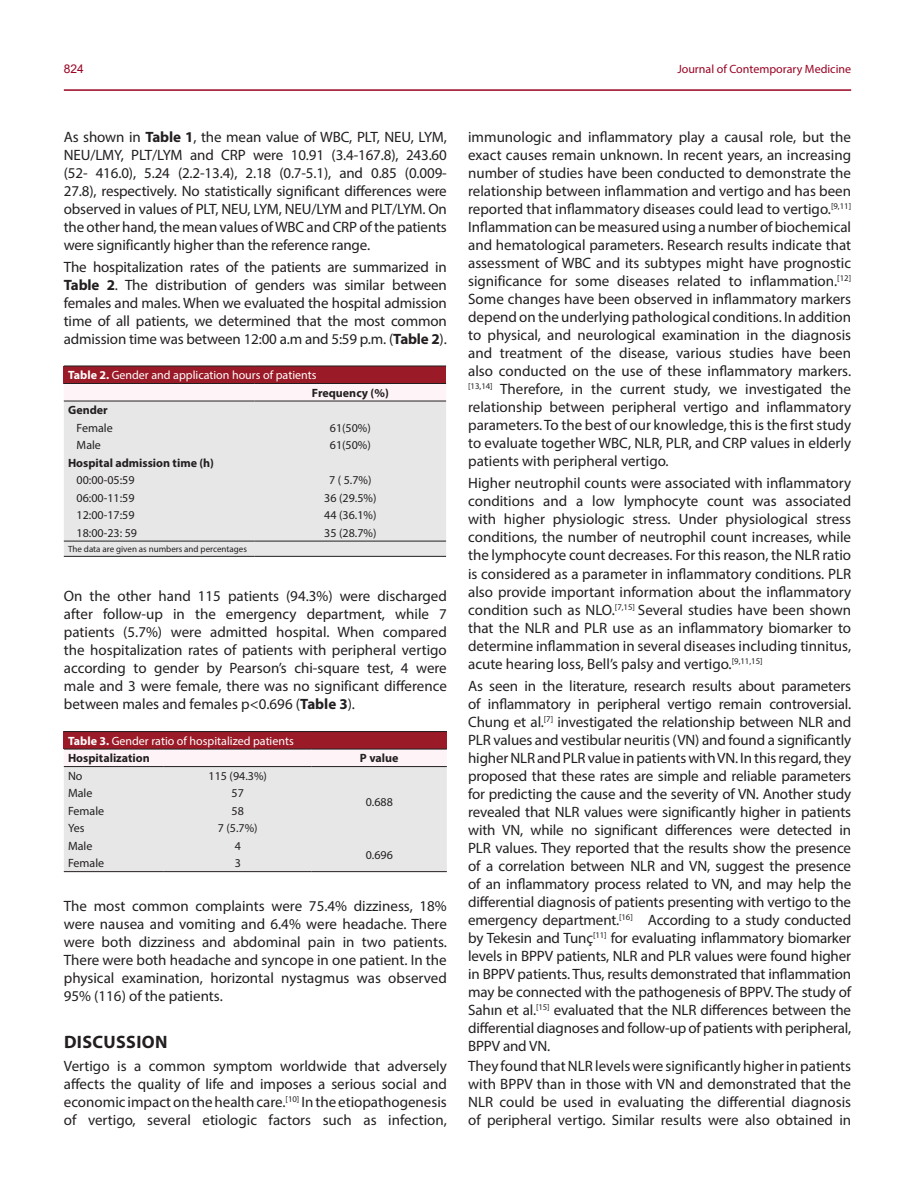
<style>
.page{position:relative;width:915px;height:1191px;background:#fff}
.page>*{position:absolute;margin:0;border:0;box-sizing:border-box;transform-origin:0 0}
.Metin_Başlıkları{font:700 18px "Myriad Pro";letter-spacing:.02em;color:#231f20}
.Ana_Metin{font:15px/18px "Myriad Pro";color:#231f20;text-align:justify}
.Tablo_metni{font:12px "Myriad Pro";color:#231f20}
.Tablo_B{font:12px "Myriad Pro";color:#fff}
.Tablo_metni-2{font:700 12px "Myriad Pro";color:#231f20}
.t1{font:12px "Myriad Pro";color:#990323}
.t2{font:12px "Arial";color:#990323}
.Tablo_metni-3{font:9px "Myriad Pro";color:#231f20}
.s1{font-weight:700}
</style>
<div class="page">
<hr style="left:64px;top:89px;width:786px;height:2px;background:#990323">
<div style="left:64px;top:366px;width:382px;height:17px;background:#9a1a27"></div>
<div style="left:64px;top:384px;width:382px;height:17px;background:#fef4f8"></div>
<div style="left:64px;top:402px;width:382px;height:154px;background:#e7e7e8"></div>
<hr style="left:64px;top:366px;width:190px;height:1px;background:#231f20">
<hr style="left:254px;top:366px;width:192px;height:1px;background:#231f20">
<hr style="left:64px;top:383px;width:190px;height:1px;background:#231f20">
<hr style="left:254px;top:383px;width:192px;height:1px;background:#231f20">
<hr style="left:64px;top:401px;width:190px;height:1px;background:#231f20">
<hr style="left:254px;top:401px;width:192px;height:1px;background:#231f20">
<hr style="left:64px;top:541px;width:190px;height:1px;background:#231f20">
<hr style="left:254px;top:541px;width:192px;height:1px;background:#231f20">
<hr style="left:64px;top:556px;width:190px;height:1px;background:#231f20">
<hr style="left:254px;top:556px;width:192px;height:1px;background:#231f20">
<div style="left:64px;top:731px;width:382px;height:18px;background:#9a1a27"></div>
<svg style="left:64px;top:750px;width:382px;height:121px"></svg>
<hr style="left:64px;top:749px;width:100px;height:1px;background:#231f20">
<hr style="left:164px;top:749px;width:147px;height:1px;background:#231f20">
<hr style="left:311px;top:749px;width:135px;height:1px;background:#231f20">
<hr style="left:64px;top:766px;width:100px;height:1px;background:#231f20">
<hr style="left:164px;top:766px;width:147px;height:1px;background:#231f20">
<hr style="left:311px;top:766px;width:135px;height:1px;background:#231f20">
<hr style="left:64px;top:731px;width:100px;height:1px;background:#231f20">
<hr style="left:164px;top:731px;width:147px;height:1px;background:#231f20">
<hr style="left:311px;top:731px;width:135px;height:1px;background:#231f20">
<hr style="left:311px;top:871px;width:135px;height:1px;background:#231f20">
<hr style="left:64px;top:871px;width:100px;height:1px;background:#231f20">
<hr style="left:164px;top:871px;width:147px;height:1px;background:#231f20">
<p class="t2" style="left:64px;top:60px;width:22px">824</p>
<p class="t1" style="left:677px;top:61px;width:175px">Journal of Contemporary Medicine</p>
<p class="Ana_Metin" style="left:64px;top:128px;width:384px">As shown in <span class="s1">Table 1</span>, the mean value of WBC, PLT, NEU, LYM, NEU/LMY, PLT/LYM and CRP were 10.91 (3.4-167.8), 243.60 (52- 416.0), 5.24 (2.2-13.4), 2.18 (0.7-5.1), and 0.85 (0.009- 27.8), respectively. No statistically significant differences were observed in values of PLT, NEU, LYM, NEU/LYM and PLT/LYM. On the other hand, the mean values of WBC and CRP of the patients were significantly higher than the reference range.</p>
<p class="Ana_Metin" style="left:64px;top:258px;width:384px">The hospitalization rates of the patients are summarized in <span class="s1">Table 2</span>. The distribution of genders was similar between females and males. When we evaluated the hospital admission time of all patients, we determined that the most common admission time was between 12:00 a.m and 5:59 p.m. (<span class="s1">Table 2</span>).</p>
<p class="Tablo_B" style="left:68px;top:368px;width:250px"><span class="s1">Table 2.</span> Gender and application hours of patients</p>
<p class="Tablo_metni-2" style="left:312px;top:385px;width:78px">Frequency (%)</p>
<p class="Tablo_metni-2" style="left:68px;top:402px;width:41px">Gender</p>
<p class="Tablo_metni" style="left:77px;top:420px;width:38px">Female</p>
<p class="Tablo_metni" style="left:330px;top:420px;width:42px">61(50%)</p>
<p class="Tablo_metni" style="left:77px;top:438px;width:26px">Male</p>
<p class="Tablo_metni" style="left:330px;top:438px;width:42px">61(50%)</p>
<p class="Tablo_metni-2" style="left:68px;top:455px;width:147px">Hospital admission time (h)</p>
<p class="Tablo_metni" style="left:77px;top:473px;width:59px">00:00-05:59</p>
<p class="Tablo_metni" style="left:329px;top:473px;width:44px">7 ( 5.7%)</p>
<p class="Tablo_metni" style="left:77px;top:490px;width:59px">06:00-11:59</p>
<p class="Tablo_metni" style="left:324px;top:490px;width:54px">36 (29.5%)</p>
<p class="Tablo_metni" style="left:77px;top:508px;width:59px">12:00-17:59</p>
<p class="Tablo_metni" style="left:324px;top:508px;width:54px">44 (36.1%)</p>
<p class="Tablo_metni" style="left:77px;top:525px;width:62px">18:00-23: 59</p>
<p class="Tablo_metni" style="left:324px;top:525px;width:54px">35 (28.7%)</p>
<p class="Tablo_metni-3" style="left:68px;top:543px;width:180px">The data are given as numbers and percentages</p>
<p class="Ana_Metin" style="left:64px;top:586px;width:384px">On the other hand 115 patients (94.3%) were discharged after follow-up in the emergency department, while 7 patients (5.7%) were admitted hospital. When compared the hospitalization rates of patients with peripheral vertigo according to gender by Pearson’s chi-square test, 4 were male and 3 were female, there was no significant difference between males and females p&lt;0.696 (<span class="s1">Table 3</span>).</p>
<p class="Tablo_B" style="left:68px;top:733px;width:227px"><span class="s1">Table 3.</span> Gender ratio of hospitalized patients</p>
<p class="Tablo_metni-2" style="left:68px;top:750px;width:83px">Hospitalization</p>
<p class="Tablo_metni-2" style="left:360px;top:750px;width:40px">P value</p>
<p class="Tablo_metni" style="left:68px;top:768px;width:16px">No</p>
<p class="Tablo_metni" style="left:208px;top:768px;width:60px">115 (94.3%)</p>
<p class="Tablo_metni" style="left:68px;top:786px;width:26px">Male</p>
<p class="Tablo_metni" style="left:231px;top:786px;width:14px">57</p>
<p class="Tablo_metni" style="left:365px;top:794px;width:29px">0.688</p>
<p class="Tablo_metni" style="left:68px;top:803px;width:38px">Female</p>
<p class="Tablo_metni" style="left:231px;top:803px;width:14px">58</p>
<p class="Tablo_metni" style="left:68px;top:821px;width:18px">Yes</p>
<p class="Tablo_metni" style="left:218px;top:821px;width:41px">7 (5.7%)</p>
<p class="Tablo_metni" style="left:68px;top:838px;width:26px">Male</p>
<p class="Tablo_metni" style="left:235px;top:838px;width:8px">4</p>
<p class="Tablo_metni" style="left:365px;top:847px;width:29px">0.696</p>
<p class="Tablo_metni" style="left:68px;top:856px;width:38px">Female</p>
<p class="Tablo_metni" style="left:235px;top:856px;width:8px">3</p>
<p class="Ana_Metin" style="left:64px;top:897px;width:384px">The most common complaints were 75.4% dizziness, 18% were nausea and vomiting and 6.4% were headache. There were both dizziness and abdominal pain in two patients.<br>There were both headache and syncope in one patient. In the physical examination, horizontal nystagmus was observed 95% (116) of the patients.</p>
<p class="Metin_Başlıkları" style="left:64px;top:1030px;width:105px">DISCUSSION</p>
<p class="Ana_Metin" style="left:64px;top:1056px;width:384px">Vertigo is a common symptom worldwide that adversely affects the quality of life and imposes a serious social and economic impact on the health care.<sup>[10]</sup> In the etiopathogenesis of vertigo, several etiologic factors such as infection,</p>
<p class="Ana_Metin" style="left:468px;top:128px;width:384px">immunologic and inflammatory play a causal role, but the exact causes remain unknown. In recent years, an increasing number of studies have been conducted to demonstrate the relationship between inflammation and vertigo and has been reported that inflammatory diseases could lead to vertigo.<sup>[9,11] </sup>Inflammation can be measured using a number of biochemical and hematological parameters. Research results indicate that assessment of WBC and its subtypes might have prognostic significance for some diseases related to inflammation.<sup>[12] </sup>Some changes have been observed in inflammatory markers depend on the underlying pathological conditions. In addition to physical, and neurological examination in the diagnosis and treatment of the disease, various studies have been also conducted on the use of these inflammatory markers. <sup>[13,14]</sup> Therefore, in the current study, we investigated the relationship between peripheral vertigo and inflammatory parameters. To the best of our knowledge, this is the first study to evaluate together WBC, NLR, PLR, and CRP values in elderly patients with peripheral vertigo.</p>
<p class="Ana_Metin" style="left:468px;top:474px;width:384px">Higher neutrophil counts were associated with inflammatory conditions and a low lymphocyte count was associated with higher physiologic stress. Under physiological stress conditions, the number of neutrophil count increases, while the lymphocyte count decreases. For this reason, the NLR ratio is considered as a parameter in inflammatory conditions. PLR also provide important information about the inflammatory condition such as NLO.<sup>[7,15]</sup> Several studies have been shown that the NLR and PLR use as an inflammatory biomarker to determine inflammation in several diseases including tinnitus, acute hearing loss, Bell’s palsy and vertigo.<sup>[9,11,15]</sup></p>
<p class="Ana_Metin" style="left:468px;top:676px;width:384px">As seen in the literature, research results about parameters of inflammatory in peripheral vertigo remain controversial.<br>Chung et al.<sup>[7]</sup> investigated the relationship between NLR and PLR values and vestibular neuritis (VN) and found a significantly higher NLR and PLR value in patients with VN. In this regard, they proposed that these rates are simple and reliable parameters for predicting the cause and the severity of VN. Another study revealed that NLR values were significantly higher in patients with VN, while no significant differences were detected in PLR values. They reported that the results show the presence of a correlation between NLR and VN, suggest the presence of an inflammatory process related to VN, and may help the differential diagnosis of patients presenting with vertigo to the emergency department.<sup>[16]</sup> According to a study conducted by Tekesin and Tunç<sup>[11]</sup> for evaluating inflammatory biomarker levels in BPPV patients, NLR and PLR values were found higher in BPPV patients. Thus, results demonstrated that inflammation may be connected with the pathogenesis of BPPV. The study of Sahın et al.<sup>[15]</sup> evaluated that the NLR differences between the differential diagnoses and follow-up of patients with peripheral, BPPV and VN.</p>
<p class="Ana_Metin" style="left:468px;top:1056px;width:384px">They found that NLR levels were significantly higher in patients with BPPV than in those with VN and demonstrated that the NLR could be used in evaluating the differential diagnosis of peripheral vertigo. Similar results were also obtained in</p>
</div>
